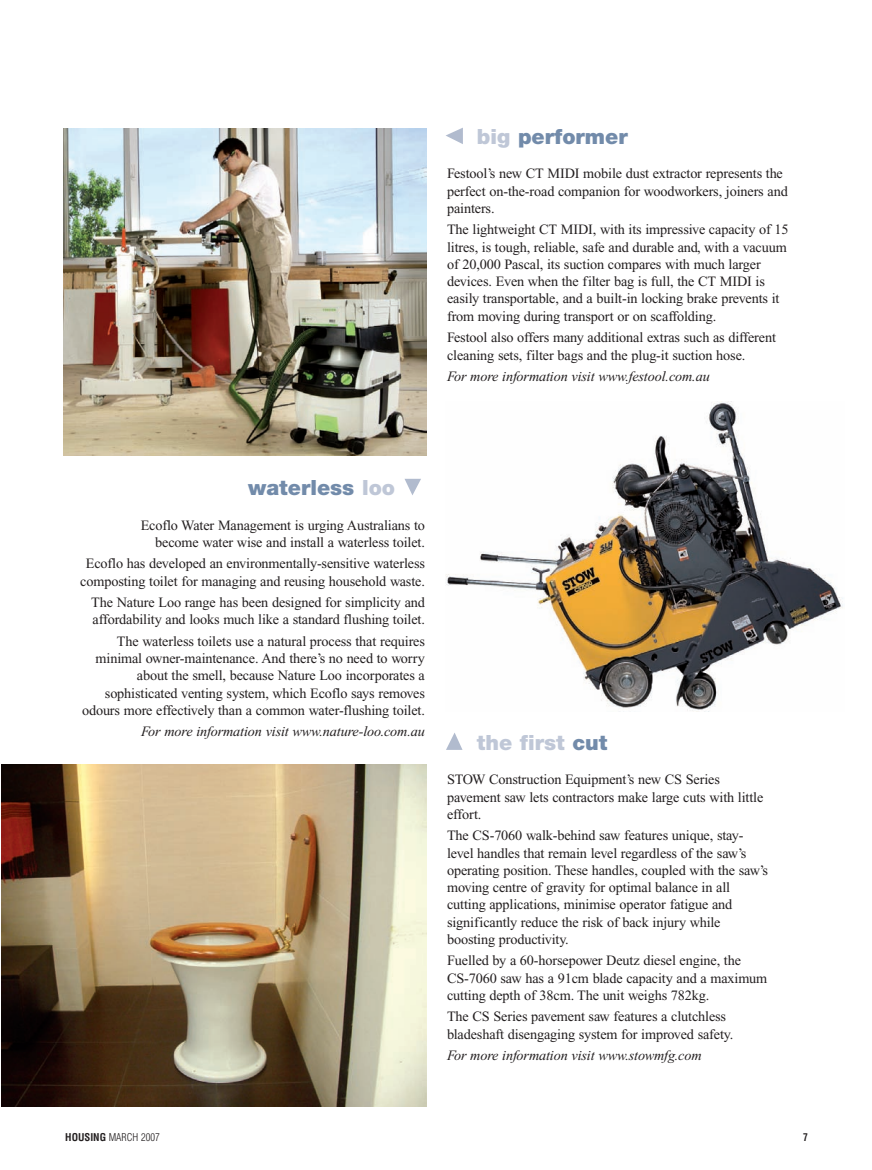
<style>
.page{position:relative;width:872px;height:1170px;background:#fff}
.page>*{position:absolute;margin:0;border:0;box-sizing:border-box;transform-origin:0 0}
.t1{font:900 21px "Helvetica Neue";color:#728baa}
.t2{font:900 21px "Helvetica Neue";color:#bfc7d7}
.t3{font:14.25px/17.2px "Times New Roman";letter-spacing:-.01em;color:#231f20}
.t4{font:italic 14.25px "Times New Roman";letter-spacing:-.01em;color:#231f20}
.t5{font:300 condensed 10.5px "Helvetica";color:#231f20}
.t6{font:700 condensed 10.5px "Helvetica";color:#231f20;scale:.9 1}
.s1{color:#bfc7d7}
.s2{color:#728baa}
.s3{font-weight:700}
</style>
<div class="page">
<img style="left:2px;top:764px;width:424px;height:342px">
<img style="left:64px;top:129px;width:362px;height:326px">
<svg style="left:446px;top:128px;width:17px;height:16px"></svg>
<img style="left:446px;top:401px;width:397px;height:310px">
<svg style="left:404px;top:479px;width:17px;height:16px"></svg>
<svg style="left:446px;top:733px;width:16px;height:16px"></svg>
<h1 class="t1" style="left:477px;top:129px;width:152px"><span class="s1">big</span> performer</h1>
<p class="t3" style="left:447px;top:166px;width:342px">Festool’s new CT MIDI mobile dust extractor represents the perfect on-the-road companion for woodworkers, joiners and painters.</p>
<p class="t3" style="left:447px;top:222px;width:343px">The lightweight CT MIDI, with its impressive capacity of 15 litres, is tough, reliable, safe and durable and, with a vacuum of 20,000 Pascal, its suction compares with much larger devices. Even when the filter bag is full, the CT MIDI is easily transportable, and a built-in locking brake prevents it from moving during transport or on scaffolding.</p>
<p class="t3" style="left:447px;top:330px;width:330px">Festool also offers many additional extras such as different cleaning sets, filter bags and the plug-it suction hose.</p>
<p class="t4" style="left:447px;top:371px;width:264px">For more information visit www.festool.com.au</p>
<h1 class="t1" style="left:248px;top:480px;width:148px">waterless <span class="s1">loo</span></h1>
<p class="t3" style="left:141px;top:517px;width:286px;text-align:right">Ecoflo Water Management is urging Australians to become water wise and install a waterless toilet.</p>
<p class="t3" style="left:80px;top:556px;width:346px;text-align:center">Ecoflo has developed an environmentally-sensitive waterless composting toilet for managing and reusing household waste.</p>
<p class="t3" style="left:91px;top:595px;width:335px">The Nature Loo range has been designed for simplicity and affordability and looks much like a standard flushing toilet.</p>
<p class="t3" style="left:82px;top:633px;width:344px;text-align:right">The waterless toilets use a natural process that requires minimal owner-maintenance. And there’s no need to worry about the smell, because Nature Loo incorporates a sophisticated venting system, which Ecoflo says removes odours more effectively than a common water-flushing toilet.</p>
<p class="t4" style="left:141px;top:726px;width:285px">For more information visit www.nature-loo.com.au</p>
<h1 class="t2" style="left:477px;top:735px;width:132px">the first <span class="s2">cut</span></h1>
<p class="t3" style="left:447px;top:772px;width:318px">STOW Construction Equipment’s new CS Series pavement saw lets contractors make large cuts with little effort.</p>
<p class="t3" style="left:447px;top:828px;width:322px">The CS-7060 walk-behind saw features unique, stay&shy;level handles that remain level regardless of the saw’s operating position. These handles, coupled with the saw’s moving centre of gravity for optimal balance in all cutting applications, minimise operator fatigue and significantly reduce the risk of back injury while boosting productivity.</p>
<p class="t3" style="left:447px;top:953px;width:322px">Fuelled by a 60-horsepower Deutz diesel engine, the<br>CS-7060 saw has a 91cm blade capacity and a maximum cutting depth of 38cm. The unit weighs 782kg.</p>
<p class="t3" style="left:447px;top:1009px;width:288px">The CS Series pavement saw features a clutchless bladeshaft disengaging system for improved safety.</p>
<p class="t4" style="left:447px;top:1050px;width:256px">For more information visit www.stowmfg.com</p>
<p class="t5" style="left:65px;top:1131px;width:96px"><span class="s3">HOUSING</span> MARCH 2007</p>
<p class="t6" style="left:803px;top:1131px;width:7px">7</p>
</div>
